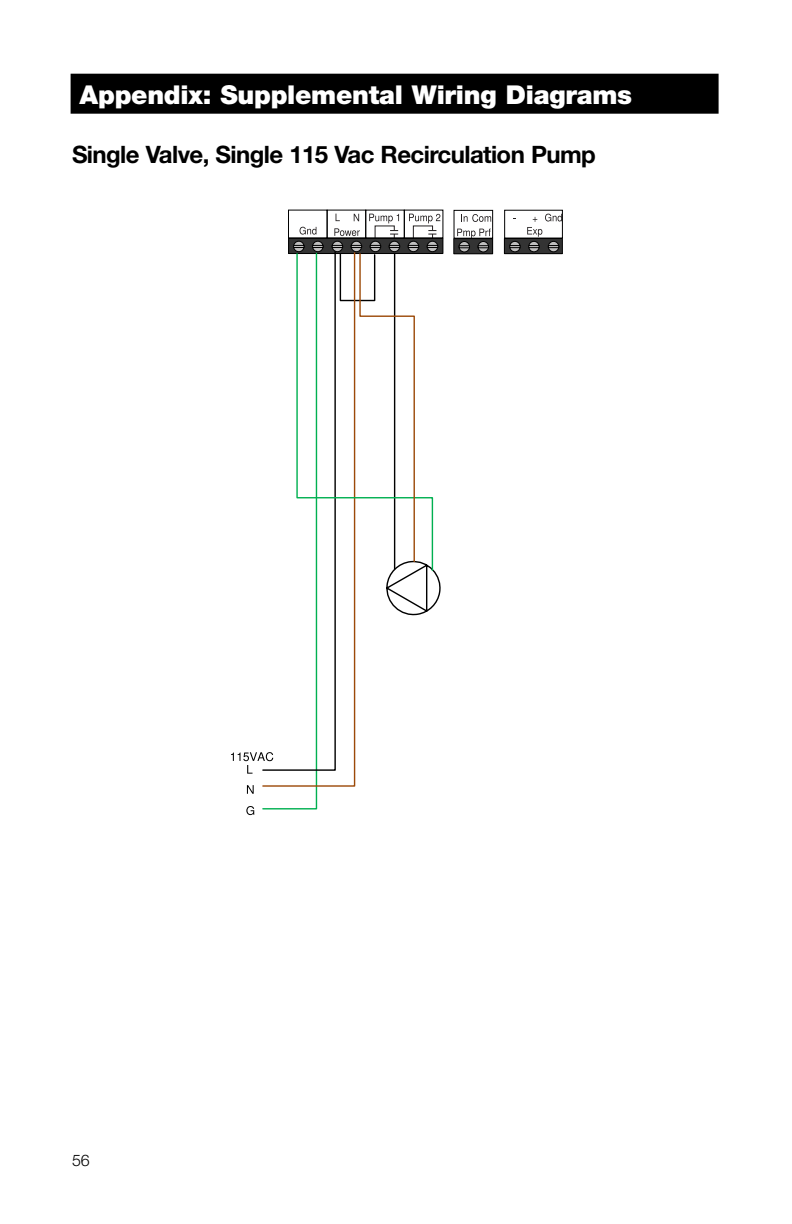
<style>
.page{position:relative;width:792px;height:1224px;background:#fff}
.page>*{position:absolute;margin:0;border:0;box-sizing:border-box;transform-origin:0 0}
.t1{font:900 26px "Helvetica Neue LT Std";letter-spacing:-.01em;color:#fff}
.t2{font:700 24px "Helvetica Neue LT Std";letter-spacing:-.025em;color:#000}
.t3{font:300 16px "Helvetica Neue LT Std";color:#000}
</style>
<div class="page">
<div style="left:71px;top:74px;width:648px;height:40px;background:#000"></div>
<div style="left:289px;top:238px;width:154px;height:16px;background:#333"></div>
<div style="left:288px;top:238px;width:155px;height:16px;border:1px solid #000"></div>
<svg style="left:370px;top:241px;width:11px;height:11px"></svg>
<div style="left:370px;top:241px;width:11px;height:11px;border:1px solid #000;border-radius:50%"></div>
<svg style="left:389px;top:241px;width:11px;height:11px"></svg>
<div style="left:389px;top:241px;width:11px;height:11px;border:1px solid #000;border-radius:50%"></div>
<svg style="left:408px;top:241px;width:11px;height:11px"></svg>
<div style="left:408px;top:241px;width:11px;height:11px;border:1px solid #000;border-radius:50%"></div>
<svg style="left:427px;top:241px;width:11px;height:11px"></svg>
<div style="left:427px;top:241px;width:11px;height:11px;border:1px solid #000;border-radius:50%"></div>
<svg style="left:409px;top:214px;width:31px;height:25px"></svg>
<svg style="left:369px;top:214px;width:30px;height:25px"></svg>
<svg style="left:334px;top:228px;width:26px;height:8px"></svg>
<div style="left:365px;top:210px;width:40px;height:28px;border:1px solid #000"></div>
<svg style="left:294px;top:241px;width:10px;height:11px"></svg>
<div style="left:293px;top:241px;width:11px;height:11px;border:1px solid #000;border-radius:50%"></div>
<svg style="left:313px;top:241px;width:10px;height:11px"></svg>
<div style="left:312px;top:241px;width:11px;height:11px;border:1px solid #000;border-radius:50%"></div>
<svg style="left:300px;top:227px;width:16px;height:8px"></svg>
<svg style="left:332px;top:241px;width:11px;height:11px"></svg>
<div style="left:332px;top:241px;width:11px;height:11px;border:1px solid #000;border-radius:50%"></div>
<svg style="left:351px;top:241px;width:11px;height:11px"></svg>
<div style="left:351px;top:241px;width:11px;height:11px;border:1px solid #000;border-radius:50%"></div>
<svg style="left:354px;top:214px;width:5px;height:7px"></svg>
<div style="left:454px;top:239px;width:39px;height:15px;background:#333"></div>
<div style="left:453px;top:238px;width:40px;height:16px;border:1px solid #000"></div>
<svg style="left:459px;top:241px;width:11px;height:11px"></svg>
<div style="left:459px;top:241px;width:11px;height:11px;border:1px solid #000;border-radius:50%"></div>
<svg style="left:459px;top:246px;width:11px;height:2px"></svg>
<svg style="left:478px;top:241px;width:11px;height:11px"></svg>
<div style="left:478px;top:241px;width:11px;height:11px;border:1px solid #000;border-radius:50%"></div>
<svg style="left:478px;top:246px;width:11px;height:2px"></svg>
<svg style="left:457px;top:229px;width:34px;height:7px"></svg>
<div style="left:454px;top:210px;width:39px;height:28px;border:1px solid #000"></div>
<svg style="left:461px;top:214px;width:30px;height:8px"></svg>
<div style="left:504px;top:239px;width:58px;height:15px;background:#333"></div>
<div style="left:504px;top:238px;width:59px;height:16px;border:1px solid #000"></div>
<svg style="left:548px;top:241px;width:11px;height:11px"></svg>
<div style="left:548px;top:241px;width:11px;height:11px;border:1px solid #000;border-radius:50%"></div>
<svg style="left:548px;top:246px;width:11px;height:2px"></svg>
<svg style="left:510px;top:241px;width:10px;height:11px"></svg>
<div style="left:510px;top:241px;width:10px;height:11px;border:1px solid #000;border-radius:50%"></div>
<svg style="left:509px;top:246px;width:12px;height:2px"></svg>
<svg style="left:529px;top:241px;width:10px;height:11px"></svg>
<div style="left:529px;top:241px;width:10px;height:11px;border:1px solid #000;border-radius:50%"></div>
<svg style="left:528px;top:246px;width:12px;height:2px"></svg>
<div style="left:504px;top:210px;width:59px;height:28px;border:1px solid #000"></div>
<svg style="left:527px;top:214px;width:35px;height:23px"></svg>
<svg style="left:323px;top:617px;width:33px;height:170px"></svg>
<svg style="left:231px;top:245px;width:92px;height:570px"></svg>
<svg style="left:296px;top:252px;width:36px;height:320px"></svg>
<svg style="left:332px;top:245px;width:110px;height:372px"></svg>
<h2 class="t1" style="left:80px;top:79px;width:554px">Appendix: Supplemental Wiring Diagrams</h2>
<h3 class="t2" style="left:72px;top:140px;width:525px">Single Valve, Single 115 Vac Recirculation Pump</h3>
<p class="t3" style="left:72px;top:1151px;width:19px">56</p>
</div>
